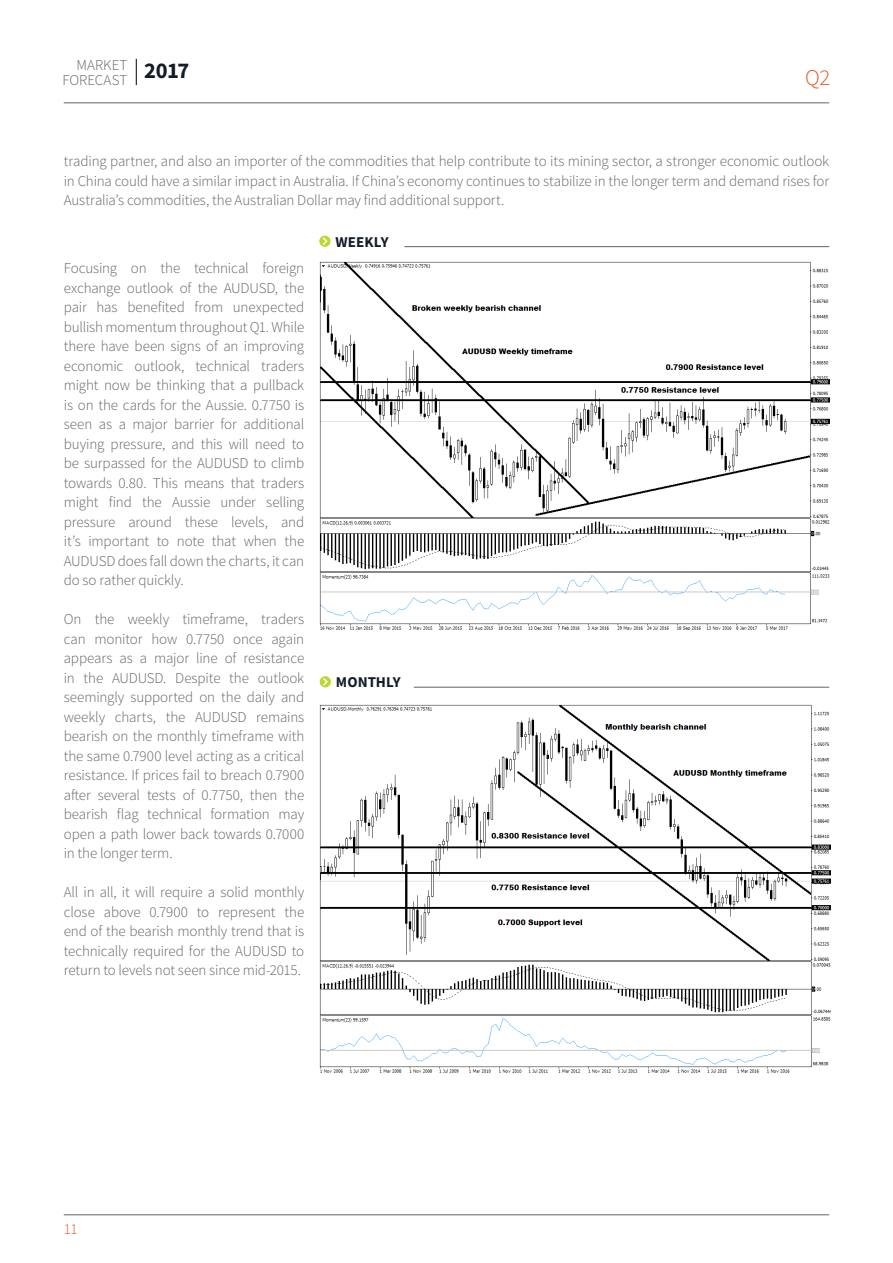
<style>
.page{position:relative;width:893px;height:1263px;background:#fff}
.page>*{position:absolute;margin:0;border:0;box-sizing:border-box;transform-origin:0 0}
.t1{font:700 22.5px "Source Sans Pro";color:#131d28}
.t2{font:300 22.5px "Source Sans Pro";color:#e75525}
.t3{font:300 15px/19.5px "Source Sans Pro";letter-spacing:-.01em;color:#636466;text-align:justify}
.t4{font:700 15px "Source Sans Pro";letter-spacing:.005em;color:#131d28}
.t5{font:300 15px "Source Sans Pro";color:#e75525}
</style>
<div class="page">
<svg style="left:136px;top:59px;width:1px;height:26px"></svg>
<hr style="left:64px;top:103px;width:765px;height:1px;background:#636466">
<hr style="left:64px;top:1214px;width:765px;height:1px;background:#636466">
<img style="left:319px;top:262px;width:510px;height:368px">
<hr style="left:404px;top:246px;width:425px;height:1px;background:#636466">
<svg style="left:319px;top:236px;width:12px;height:11px"></svg>
<svg style="left:323px;top:237px;width:5px;height:8px"></svg>
<img style="left:320px;top:704px;width:510px;height:368px">
<hr style="left:414px;top:687px;width:415px;height:1px;background:#636466">
<div style="left:320px;top:676px;width:11px;height:11px;background:#bfd630;border-radius:50%"></div>
<svg style="left:323px;top:678px;width:5px;height:8px"></svg>
<p class="t3" style="left:62px;top:58px;width:67px;line-height:15px;text-align:right">MARKET<br>FORECAST</p>
<h1 class="t2" style="left:805px;top:64px;width:26px">Q2</h1>
<h1 class="t1" style="left:144px;top:55px;width:47px">2017</h1>
<p class="t3" style="left:64px;top:152px;width:767px">trading partner, and also an importer of the commodities that help contribute to its mining sector, a stronger economic outlook in China could have a similar impact in Australia. If China’s economy continues to stabilize in the longer term and demand rises for Australia’s commodities, the Australian Dollar may find additional support.</p>
<p class="t4" style="left:335px;top:232px;width:55px">WEEKLY</p>
<p class="t3" style="left:64px;top:258px;width:242px">Focusing on the technical foreign exchange outlook of the AUDUSD, the pair has benefited from unexpected bullish momentum throughout Q1. While there have been signs of an improving economic outlook, technical traders might now be thinking that a pullback is on the cards for the Aussie. 0.7750 is seen as a major barrier for additional buying pressure, and this will need to be surpassed for the AUDUSD to climb towards 0.80. This means that traders might find the Aussie under selling pressure around these levels, and it’s important to note that when the AUDUSD does fall down the charts, it can do so rather quickly.</p>
<p class="t3" style="left:64px;top:609px;width:242px">On the weekly timeframe, traders can monitor how 0.7750 once again appears as a major line of resistance in the AUDUSD. Despite the outlook seemingly supported on the daily and weekly charts, the AUDUSD remains bearish on the monthly timeframe with the same 0.7900 level acting as a critical resistance. If prices fail to breach 0.7900 after several tests of 0.7750, then the bearish flag technical formation may open a path lower back towards 0.7000 in the longer term.</p>
<p class="t3" style="left:64px;top:882px;width:242px">All in all, it will require a solid monthly close above 0.7900 to represent the end of the bearish monthly trend that is technically required for the AUDUSD to return to levels not seen since mid-2015.</p>
<p class="t4" style="left:336px;top:672px;width:66px">MONTHLY</p>
<p class="t5" style="left:64px;top:1220px;width:15px">11</p>
</div>
